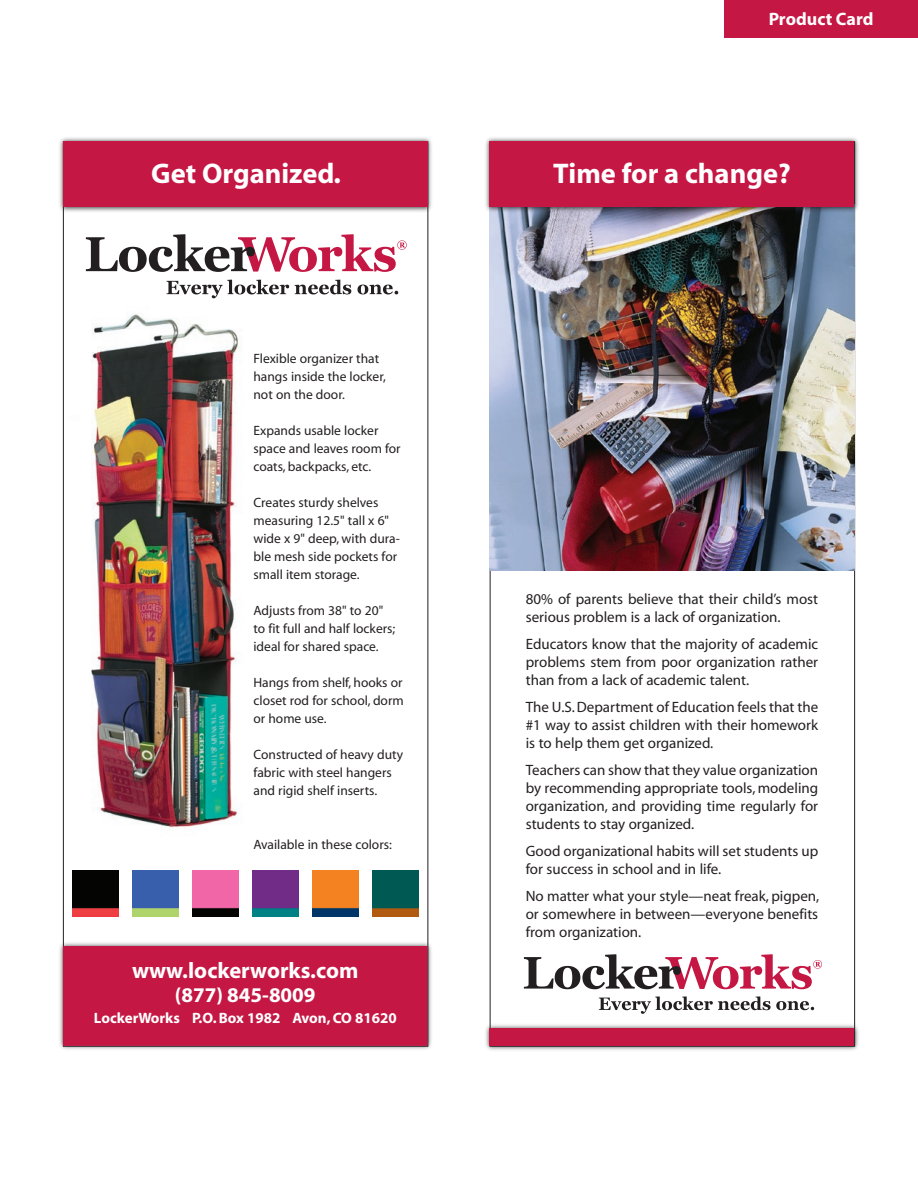
<style>
.page{position:relative;width:918px;height:1188px;background:#fff}
.page>*{position:absolute;margin:0;border:0;box-sizing:border-box;transform-origin:0 0}
.t1{font:700 28.5px "Myriad";color:#fff}
.t2{font:700 22.5px "Myriad";color:#fff}
.t3{font:700 21px "Myriad";color:#fff}
.t4{font:700 18px "Myriad";color:#fff}
.t5{font:15px/18px "Myriad";color:#231f20;text-align:justify}
.t6{font:700 15px "Myriad";color:#fff}
.t7{font:13.5px/18px "Myriad";color:#231f20}
</style>
<div class="page">
<div style="left:724px;top:0;width:194px;height:38px;background:#c51744"></div>
<div style="left:57px;top:135px;width:376px;height:78px;background:#231f20;opacity:.85"></div>
<div style="left:63px;top:141px;width:365px;height:66px;background:#c51744"></div>
<div style="left:57px;top:940px;width:376px;height:112px;background:#231f20;opacity:.85"></div>
<div style="left:64px;top:947px;width:363px;height:98px;background:#c51744"></div>
<div style="left:63px;top:946px;width:365px;height:100px;border:2px solid #c51744"></div>
<svg style="left:86px;top:234px;width:321px;height:38px"></svg>
<svg style="left:167px;top:280px;width:231px;height:18px"></svg>
<img style="left:132px;top:870px;width:46px;height:46px">
<img style="left:252px;top:870px;width:46px;height:46px">
<img style="left:192px;top:870px;width:46px;height:46px">
<img style="left:312px;top:870px;width:46px;height:46px">
<img style="left:72px;top:870px;width:46px;height:46px">
<img style="left:91px;top:314px;width:147px;height:516px">
<img style="left:490px;top:213px;width:364px;height:357px">
<div style="left:484px;top:135px;width:376px;height:78px;background:#231f20;opacity:.85"></div>
<div style="left:490px;top:141px;width:364px;height:66px;background:#c51744"></div>
<svg style="left:524px;top:954px;width:298px;height:35px"></svg>
<svg style="left:599px;top:996px;width:215px;height:18px"></svg>
<div style="left:484px;top:1022px;width:376px;height:30px;background:#231f20;opacity:.85"></div>
<div style="left:490px;top:1028px;width:364px;height:18px;background:#c51744"></div>
<img style="left:372px;top:870px;width:46px;height:46px">
<p class="t1" style="left:151px;top:159px;width:191px">Get Organized.</p>
<p class="t7" style="left:254px;top:350px;width:134px">Flexible organizer that hangs inside the locker, not on the door.</p>
<p class="t7" style="left:254px;top:422px;width:149px">Expands usable locker space and leaves room for coats, backpacks, etc.</p>
<p class="t7" style="left:254px;top:494px;width:148px">Creates sturdy shelves measuring 12.5" tall x 6" wide x 9" deep, with dura&shy;ble mesh side pockets for small item storage.</p>
<p class="t7" style="left:254px;top:602px;width:143px">Adjusts from 38" to 20" to fit full and half lockers; ideal for shared space.</p>
<p class="t7" style="left:254px;top:674px;width:152px;text-align:justify">Hangs from shelf, hooks or closet rod for school, dorm or home use.</p>
<p class="t7" style="left:254px;top:746px;width:151px">Constructed of heavy duty fabric with steel hangers and rigid shelf inserts.</p>
<p class="t7" style="left:254px;top:836px;width:140px">Available in these colors:</p>
<p class="t2" style="left:132px;top:959px;width:228px">www.lockerworks.com</p>
<p class="t3" style="left:175px;top:985px;width:142px">(877) 845-8009</p>
<p class="t6" style="left:94px;top:1010px;width:304px">LockerWorks P.O. Box 1982 Avon, CO 81620</p>
<p class="t4" style="left:769px;top:10px;width:106px">Product Card</p>
<p class="t1" style="left:553px;top:159px;width:239px">Time for a change?</p>
<p class="t5" style="left:526px;top:591px;width:294px">80% of parents believe that their child’s most serious problem is a lack of organization.</p>
<p class="t5" style="left:526px;top:636px;width:294px">Educators know that the majority of academic problems stem from poor organization rather than from a lack of academic talent.</p>
<p class="t5" style="left:526px;top:699px;width:294px">The U.S. Department of Education feels that the #1 way to assist children with their homework is to help them get organized.</p>
<p class="t5" style="left:526px;top:762px;width:294px">Teachers can show that they value organization by recommending appropriate tools, modeling organization, and providing time regularly for students to stay organized.</p>
<p class="t5" style="left:526px;top:843px;width:294px">Good organizational habits will set students up for success in school and in life.</p>
<p class="t5" style="left:526px;top:888px;width:295px">No matter what your style—neat freak, pigpen, or somewhere in between—everyone benefits from organization.</p>
</div>
